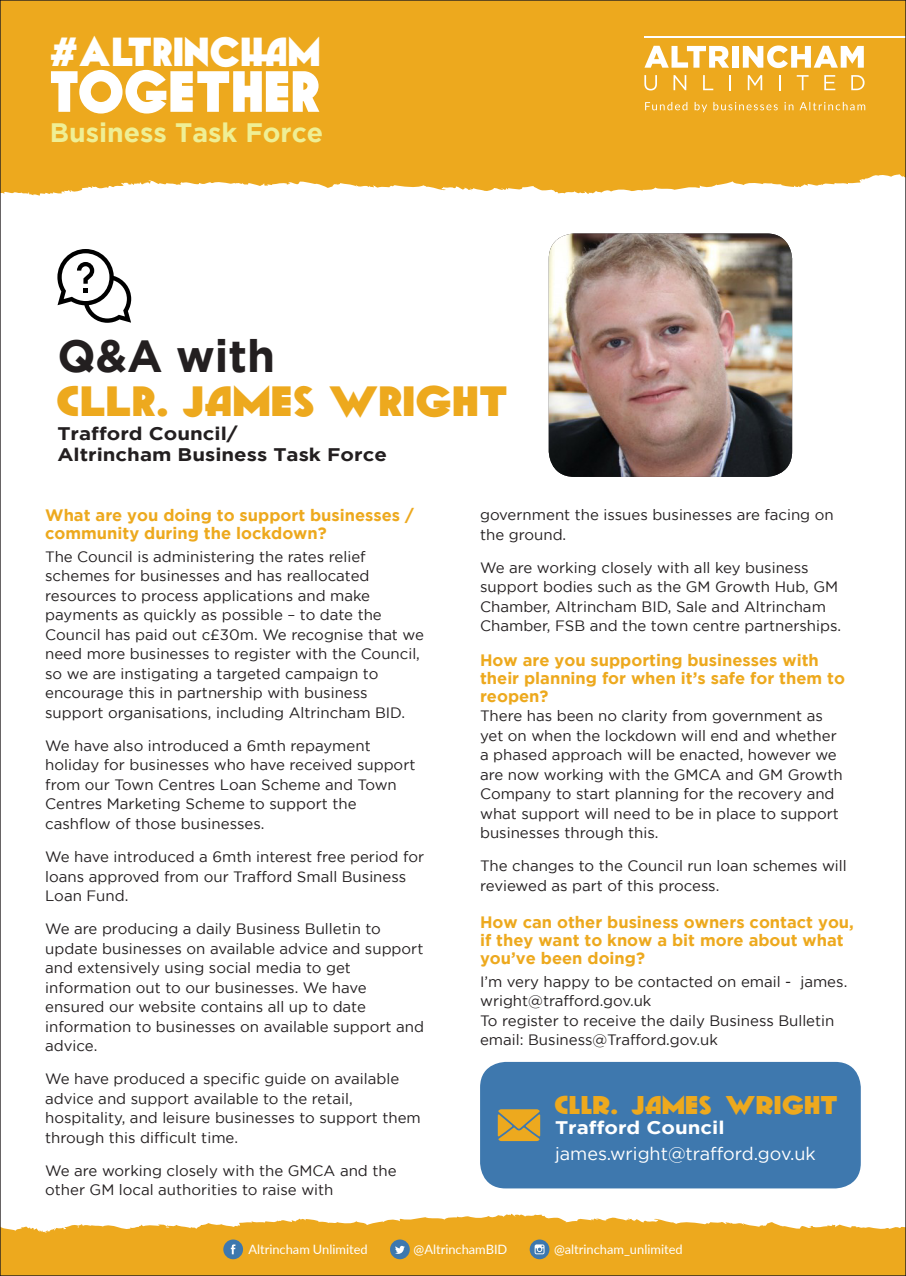
<style>
.page{position:relative;width:906px;height:1276px;background:#fff}
.page>*{position:absolute;margin:0;border:0;box-sizing:border-box;transform-origin:0 0}
.t1{font:800 57.6px "Geomancy";color:#fff}
.t2{font:700 45px "Gotham";color:#231f20}
.t3{font:800 42px "Geomancy";color:#eda91e;scale:1.12 1}
.t4{font:800 40.2px "Geomancy";color:#fff}
.t5{font:700 26.7px "Gotham";color:#efef95}
.t6{font:800 25.5px "Geomancy";color:#eda91e;scale:1.12 1}
.t7{font:700 18.15px "Gotham";color:#231f20;scale:1.12 1}
.t8{font:700 18.15px "Gotham";color:#fff;scale:1.12 1}
.t9{font:18px "Gotham";color:#fff}
.t10{font:700 16.5px/18px "Gotham";color:#eda91e}
.t11{font:15px/19.5px "Gotham";color:#231f20}
.t12{font:12.9px "Lato";color:#fff}
</style>
<div class="page">
<div style="left:2px;top:2px;width:902px;height:194px;background:#eda91e"></div>
<hr style="left:644px;top:36px;width:262px;height:2px;background:#fff">
<svg style="left:644px;top:46px;width:85px;height:22px"></svg>
<div style="left:732px;top:46px;width:6px;height:22px;background:#fff"></div>
<svg style="left:743px;top:45px;width:121px;height:23px"></svg>
<svg style="left:644px;top:75px;width:13px;height:15px"></svg>
<svg style="left:673px;top:75px;width:13px;height:15px"></svg>
<svg style="left:703px;top:75px;width:10px;height:15px"></svg>
<svg style="left:729px;top:75px;width:2px;height:15px"></svg>
<svg style="left:748px;top:75px;width:14px;height:15px"></svg>
<svg style="left:779px;top:75px;width:2px;height:15px"></svg>
<svg style="left:796px;top:75px;width:12px;height:15px"></svg>
<svg style="left:824px;top:75px;width:11px;height:15px"></svg>
<svg style="left:851px;top:75px;width:13px;height:15px"></svg>
<svg style="left:645px;top:102px;width:220px;height:10px;background:#efb745"></svg>
<svg style="left:2px;top:1213px;width:902px;height:61px;fill:#eda91e"></svg>
<div style="left:390px;top:1239px;width:20px;height:20px;background:#3e78ae;border-radius:50%"></div>
<svg style="left:395px;top:1245px;width:10px;height:8px"></svg>
<svg style="left:530px;top:1239px;width:19px;height:20px"></svg>
<svg style="left:534px;top:1244px;width:10px;height:10px"></svg>
<div style="left:223px;top:1239px;width:20px;height:20px;background:#3e78ae;border-radius:50%"></div>
<svg style="left:231px;top:1244px;width:4px;height:10px"></svg>
<svg style="left:57px;top:249px;width:74px;height:74px"></svg>
<div style="left:480px;top:1062px;width:380px;height:126px;background:#3e78ae;border-radius:26px"></div>
<svg style="left:498px;top:1109px;width:42px;height:32px"></svg>
<img style="left:549px;top:234px;width:243px;height:243px">
<p class="t4" style="left:51px;top:22px;width:272px">#ALTRINCHAM</p>
<p class="t1" style="left:51px;top:48px;width:273px">TOGETHER</p>
<p class="t5" style="left:50px;top:117px;width:275px">Business Task Force</p>
<p class="t2" style="left:57px;top:330px;width:219px">Q&amp;A with</p>
<p class="t3" style="left:57px;top:370px;width:405px">CLLR. JAMES WRIGHT</p>
<p class="t7" style="left:57px;top:423px;width:162px">Trafford Council/</p>
<p class="t7" style="left:57px;top:444px;width:296px">Altrincham Business Task Force</p>
<p class="t10" style="left:45px;top:506px;width:370px">What are you doing to support businesses / community during the lockdown?</p>
<p class="t11" style="left:45px;top:546px;width:326px">The Council is administering the rates relief schemes for businesses and has reallocated</p>
<p class="t11" style="left:45px;top:585px;width:326px">resources to process applications and make</p>
<p class="t11" style="left:45px;top:605px;width:380px">payments as quickly as possible – to date the Council has paid out c£30m. We recognise that we need more businesses to register with the Council, so we are instigating a targeted campaign to</p>
<p class="t11" style="left:45px;top:683px;width:324px">encourage this in partnership with business</p>
<p class="t11" style="left:45px;top:702px;width:361px">support organisations, including Altrincham BID.</p>
<p class="t11" style="left:45px;top:735px;width:327px">We have also introduced a 6mth repayment</p>
<p class="t11" style="left:45px;top:755px;width:372px">holiday for businesses who have received support from our Town Centres Loan Scheme and Town<br>Centres Marketing Scheme to support the</p>
<p class="t11" style="left:45px;top:813px;width:221px">cashflow of those businesses.</p>
<p class="t11" style="left:45px;top:846px;width:380px">We have introduced a 6mth interest free period for loans approved from our Trafford Small Business<br>Loan Fund.</p>
<p class="t11" style="left:45px;top:918px;width:337px">We are producing a daily Business Bulletin to</p>
<p class="t11" style="left:45px;top:938px;width:380px">update businesses on available advice and support and extensively using social media to get</p>
<p class="t11" style="left:45px;top:977px;width:323px">information out to our businesses. We have</p>
<p class="t11" style="left:45px;top:996px;width:322px">ensured our website contains all up to date</p>
<p class="t11" style="left:45px;top:1016px;width:380px">information to businesses on available support and advice.</p>
<p class="t11" style="left:45px;top:1068px;width:355px">We have produced a specific guide on available advice and support available to the retail,</p>
<p class="t11" style="left:45px;top:1107px;width:377px">hospitality, and leisure businesses to support them through this difficult time.</p>
<p class="t11" style="left:45px;top:1160px;width:353px">We are working closely with the GMCA and the other GM local authorities to raise with</p>
<p class="t11" style="left:480px;top:505px;width:355px">government the issues businesses are facing on the ground.</p>
<p class="t11" style="left:480px;top:557px;width:363px">We are working closely with all key business support bodies such as the GM Growth Hub, GM Chamber, Altrincham BID, Sale and Altrincham Chamber, FSB and the town centre partnerships.</p>
<p class="t10" style="left:480px;top:650px;width:366px">How are you supporting businesses with their planning for when it’s safe for them to reopen?</p>
<p class="t11" style="left:480px;top:706px;width:364px">There has been no clarity from government as yet on when the lockdown will end and whether a phased approach will be enacted, however we are now working with the GMCA and GM Growth Company to start planning for the recovery and what support will need to be in place to support businesses through this.</p>
<p class="t11" style="left:480px;top:856px;width:368px">The changes to the Council run loan schemes will reviewed as part of this process.</p>
<p class="t10" style="left:480px;top:913px;width:375px">How can other business owners contact you, if they want to know a bit more about what you’ve been doing?</p>
<p class="t11" style="left:480px;top:971px;width:369px">I’m very happy to be contacted on email - james. wright@trafford.gov.uk</p>
<p class="t11" style="left:480px;top:1010px;width:356px">To register to receive the daily Business Bulletin email: Business@Trafford.gov.uk</p>
<p class="t6" style="left:555px;top:1086px;width:255px">CLLR. JAMES WRIGHT</p>
<p class="t8" style="left:555px;top:1117px;width:153px">Trafford Council</p>
<p class="t9" style="left:555px;top:1143px;width:262px">james.wright@trafford.gov.uk</p>
<p class="t12" style="left:248px;top:1240px;width:121px">Altrincham Unlimited</p>
<p class="t12" style="left:413px;top:1240px;width:95px">@AltrinchamBID</p>
<p class="t12" style="left:554px;top:1240px;width:130px">@altrincham_unlimited</p>
</div>
